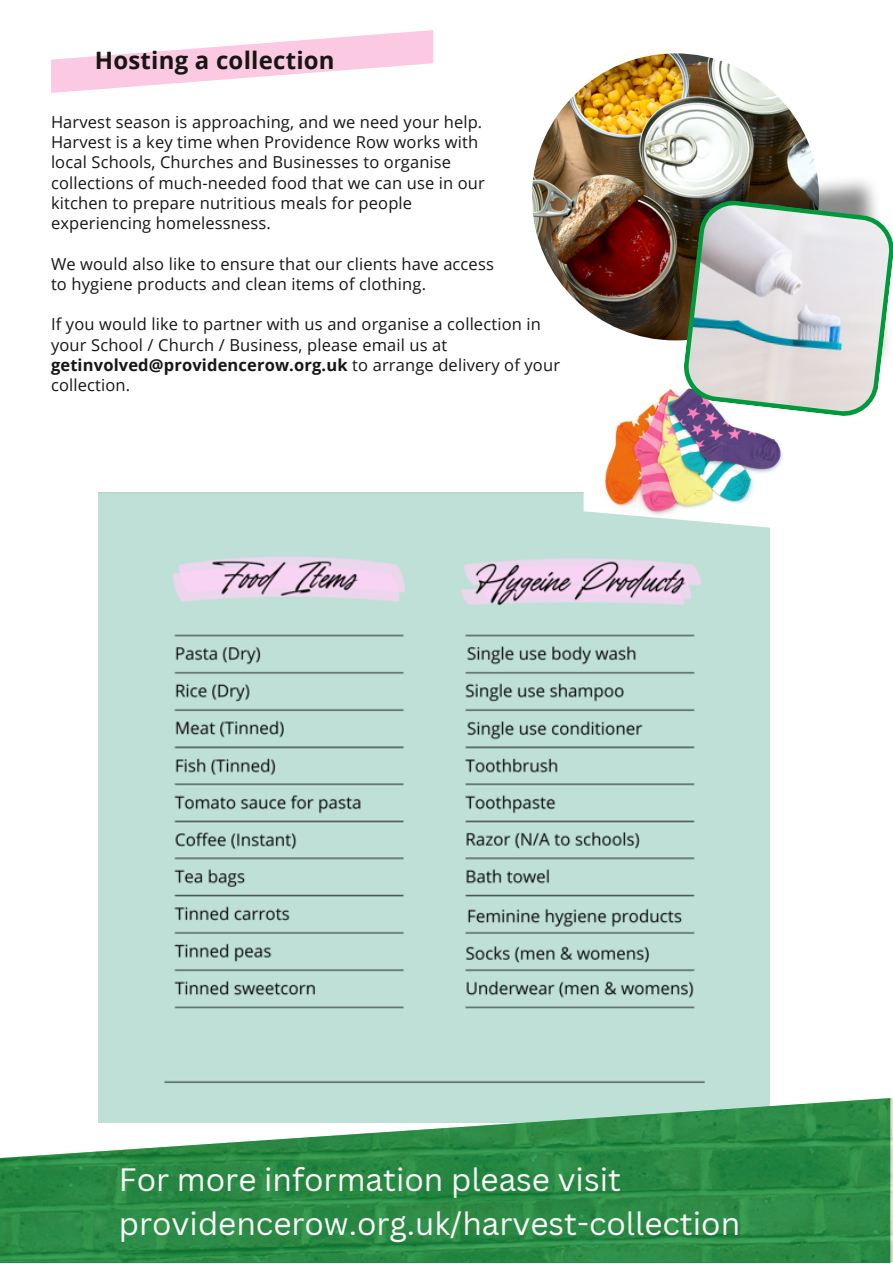
<style>
.page{position:relative;width:893px;height:1264px;background:#fff}
.page>*{position:absolute;margin:0;border:0;box-sizing:border-box;transform-origin:0 0}
.t1{font:31.5px/43.8px "Canva Sans";color:#fafafa}
.t2{font:700 24px "Open Sans";letter-spacing:.01em;color:#171615}
.t3{font:16.5px/20.2px "Open Sans";letter-spacing:.01em;color:#171615}
.s1{font-weight:700}
</style>
<div class="page">
<svg style="left:51px;top:30px;width:382px;height:63px"></svg>
<img style="left:532px;top:53px;width:286px;height:287px;border-radius:50%">
<img style="left:98px;top:493px;width:671px;height:605px">
<img style="left:583px;top:389px;width:200px;height:141px">
<img style="left:686px;top:177px;width:189px;height:20px">
<svg style="left:680px;top:197px;width:212px;height:222px;background:#bec7c3"></svg>
<img style="left:0;top:1098px;width:892px;height:164px">
<h2 class="t2" style="left:95px;top:44px;width:241px">Hosting a collection</h2>
<p class="t3" style="left:51px;top:111px;width:435px">Harvest season is approaching, and we need your help.<br>Harvest is a key time when Providence Row works with local Schools, Churches and Businesses to organise collections of much-needed food that we can use in our kitchen to prepare nutritious meals for people experiencing homelessness.</p>
<p class="t3" style="left:51px;top:253px;width:444px">We would also like to ensure that our clients have access to hygiene products and clean items of clothing.</p>
<p class="t3" style="left:51px;top:314px;width:510px">If you would like to partner with us and organise a collection in your School / Church / Business, please email us at <span class="s1">getinvolved@providencerow.org.uk</span> to arrange delivery of your collection.</p>
<h1 class="t1" style="left:119px;top:1156px;width:622px">For more information please visit providencerow.org.uk/harvest-collection</h1>
</div>
